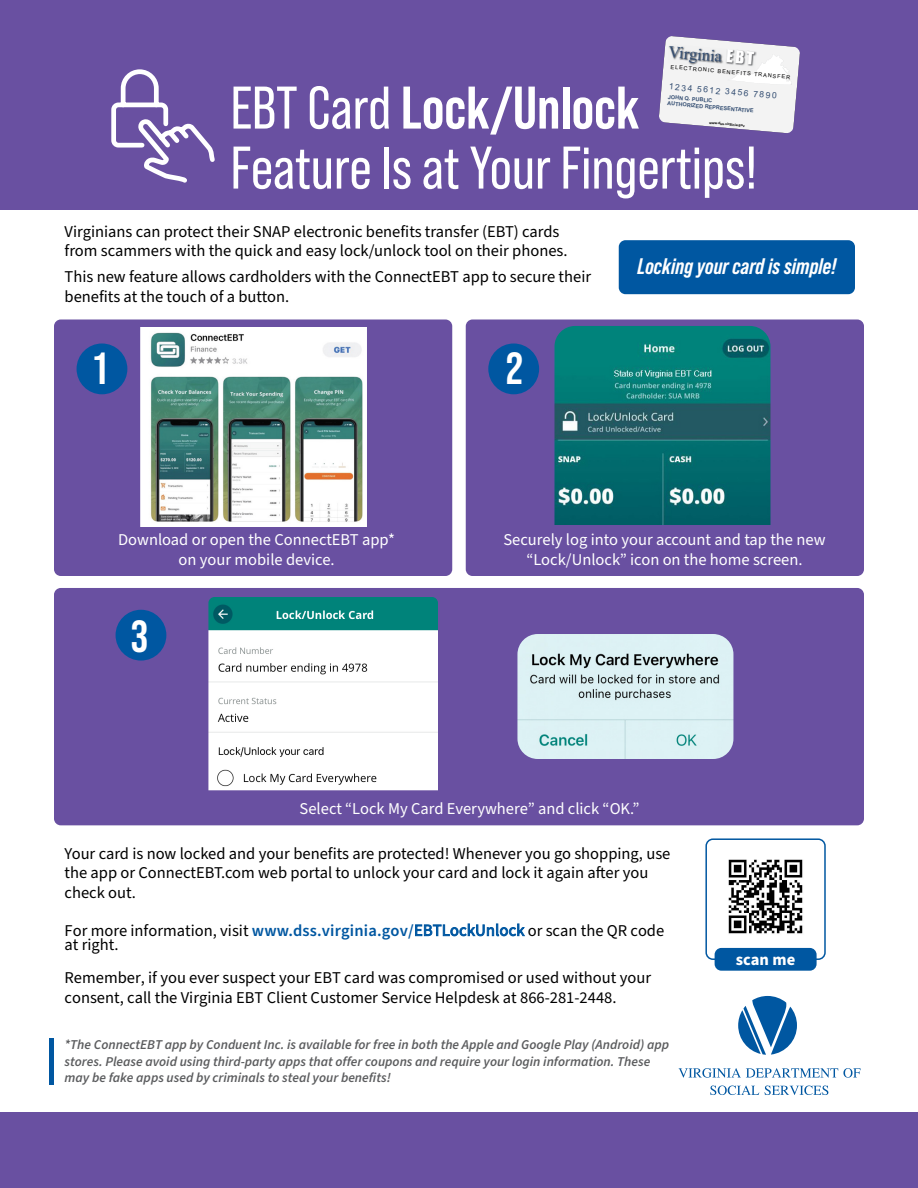
<style>
.page{position:relative;width:918px;height:1188px;background:#fff}
.page>*{position:absolute;margin:0;border:0;box-sizing:border-box;transform-origin:0 0}
.t1{font:60px/60px "Bebas Neue Pro";color:#fff}
.t2{font:700 45px "Bebas Neue Pro";color:#fff}
.t3{font:italic 700 22.5px "Bebas Neue Pro";letter-spacing:.005em;color:#fff}
.t4{font:16.5px/19.5px "Source Sans Pro";color:#000}
.t5{font:16.5px/19.5px "Source Sans Pro";color:#fff;text-align:center}
.t6{font:16.5px "Times New Roman";color:#354f73}
.t7{font:700 16.5px "Source Sans Pro";letter-spacing:.005em;color:#fff}
.t8{font:italic 600 13.5px/16.5px "Source Sans Pro";color:#5c5d5f}
.t9{font:8.7px "Arial";color:#354f73}
.t10{font:700 5.55px/6.6px "Arial";color:#354f73}
.t11{font:5.55px "Arial";color:#000}
.t12{font:700 3.6px "Arial";color:#000}
.s1{font-family:"Impact";color:#fff}
.s2{font-weight:700}
.s3{font-weight:600;color:#0057a1}
.s4{color:#0057a1}
</style>
<div class="page">
<div style="left:0;top:1112px;width:918px;height:76px;background:#6950a1"></div>
<div style="left:619px;top:240px;width:236px;height:54px;background:#0057a1;border-radius:7px"></div>
<svg style="left:738px;top:996px;width:59px;height:59px"></svg>
<svg style="left:678px;top:1068px;width:183px;height:10px"></svg>
<svg style="left:710px;top:1086px;width:49px;height:9px"></svg>
<svg style="left:765px;top:1086px;width:63px;height:9px"></svg>
<img style="left:728px;top:859px;width:75px;height:75px">
<div style="left:705px;top:838px;width:121px;height:122px;border:2px solid #0057a1;border-radius:7px"></div>
<div style="left:715px;top:948px;width:102px;height:23px;background:#0057a1;border-radius:7px"></div>
<div style="left:0;top:0;width:918px;height:209px;background:#6950a1"></div>
<svg style="left:659px;top:36px;width:141px;height:97px"></svg>
<img style="left:667px;top:44px;width:90px;height:27px">
<svg style="left:111px;top:69px;width:104px;height:114px"></svg>
<div style="left:54px;top:320px;width:398px;height:256px;background:#6950a1;border-radius:7px"></div>
<div style="left:466px;top:320px;width:398px;height:256px;background:#6950a1;border-radius:7px"></div>
<div style="left:54px;top:588px;width:810px;height:237px;background:#6950a1;border-radius:7px"></div>
<img style="left:517px;top:634px;width:216px;height:125px">
<img style="left:140px;top:327px;width:226px;height:200px">
<img style="left:208px;top:597px;width:230px;height:193px">
<img style="left:554px;top:326px;width:216px;height:199px">
<div style="left:77px;top:344px;width:50px;height:50px;background:#0057a1;border-radius:50%"></div>
<div style="left:488px;top:344px;width:51px;height:50px;background:#0057a1;border-radius:50%"></div>
<div style="left:116px;top:610px;width:50px;height:51px;background:#0057a1;border-radius:50%"></div>
<hr style="left:50px;top:1039px;width:4px;height:46px;background:#0057a1">
<p class="t6" style="left:670px;top:41px;width:87px;rotate:5deg">Virginia <span class="s1">EBT</span></p>
<p class="t11" style="left:671px;top:63px;width:121px;rotate:5deg">ELECTRONIC BENEFITS TRANSFER</p>
<p class="t10" style="left:668px;top:94px;width:88px;rotate:5deg">JOHN Q. PUBLIC<br>AUTHORIZED REPRESENTATIVE</p>
<p class="t12" style="left:709px;top:120px;width:37px;rotate:5deg">www.dss.virginia.gov</p>
<p class="t9" style="left:669px;top:81px;width:110px;rotate:5deg">1234 5612 3456 7890</p>
<p class="t1" style="left:231px;top:77px;width:528px">EBT Card <span class="s2">Lock/Unlock<br></span>Feature Is at Your Fingertips!</p>
<p class="t4" style="left:65px;top:222px;width:505px">Virginians can protect their SNAP electronic benefits transfer (EBT) cards from scammers with the quick and easy lock/unlock tool on their phones.</p>
<p class="t4" style="left:65px;top:268px;width:528px">This new feature allows cardholders with the ConnectEBT app to secure their benefits at the touch of a button.</p>
<p class="t2" style="left:94px;top:343px;width:15px">1</p>
<p class="t2" style="left:506px;top:343px;width:18px">2</p>
<p class="t3" style="left:638px;top:253px;width:200px">Locking your card is simple!</p>
<p class="t5" style="left:118px;top:531px;width:279px">Download or open the ConnectEBT app* on your mobile device.</p>
<p class="t5" style="left:503px;top:531px;width:324px">Securely log into your account and tap the new “Lock/Unlock” icon on the home screen.</p>
<p class="t2" style="left:131px;top:610px;width:18px">3</p>
<p class="t5" style="left:300px;top:800px;width:341px">Select “Lock My Card Everywhere” and click “OK.”</p>
<p class="t4" style="left:65px;top:844px;width:607px">Your card is now locked and your benefits are protected! Whenever you go shopping, use the app or ConnectEBT.com web portal to unlock your card and lock it again after you check out.</p>
<p class="t4" style="left:65px;top:924px;width:601px;line-height:14.4px">For more information, visit <span class="s3">www.dss.virginia.gov/</span><span class="s4">EBTLockUnlock</span> or scan the QR code at right.</p>
<p class="t4" style="left:65px;top:968px;width:588px">Remember, if you ever suspect your EBT card was compromised or used without your consent, call the Virginia EBT Client Customer Service Helpdesk at 866-281-2448.</p>
<p class="t8" style="left:65px;top:1037px;width:606px">*The ConnectEBT app by Conduent Inc. is available for free in both the Apple and Google Play (Android) app stores. Please avoid using third-party apps that offer coupons and require your login information. These may be fake apps used by criminals to steal your benefits!</p>
<p class="t7" style="left:736px;top:948px;width:61px">scan me</p>
</div>
